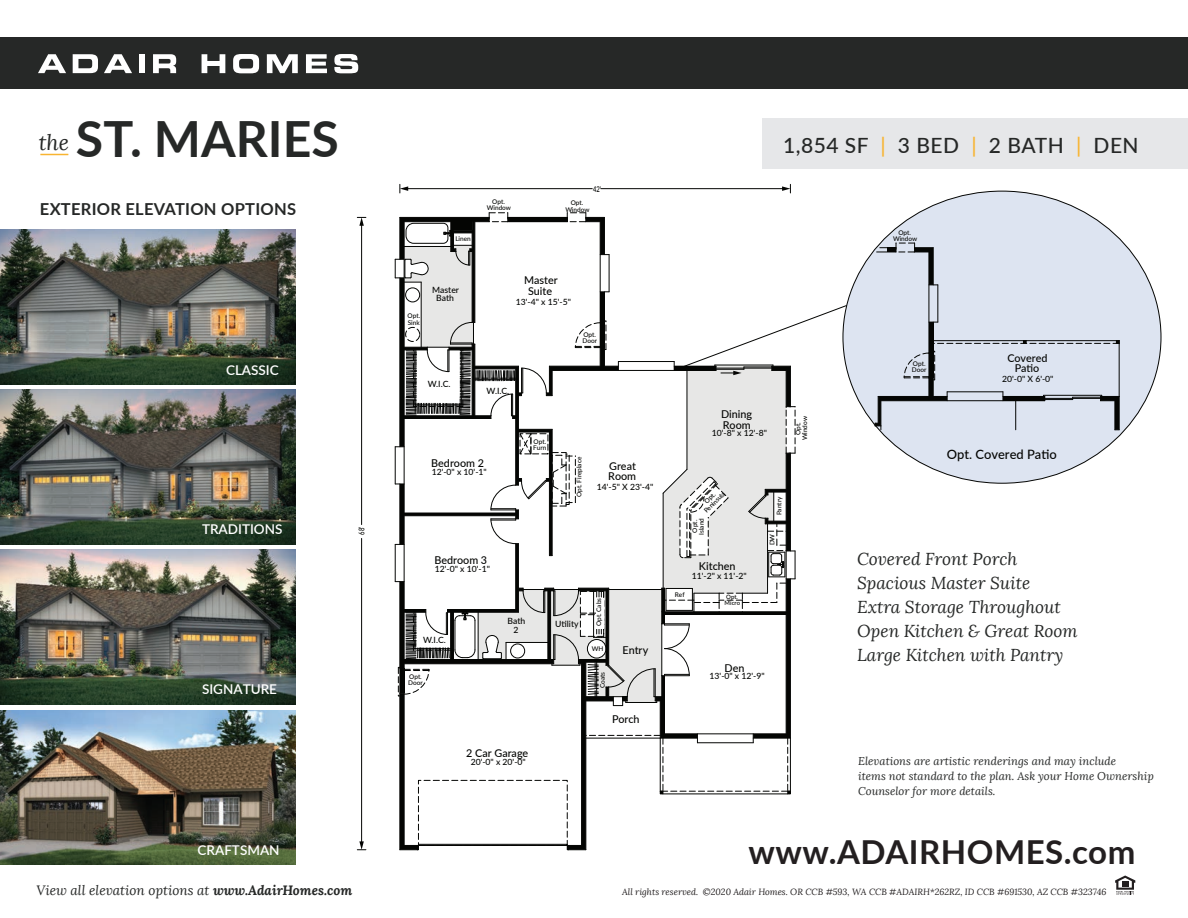
<style>
.page{position:relative;width:1188px;height:918px;background:#fff}
.page>*{position:absolute;margin:0;border:0;box-sizing:border-box;transform-origin:0 0}
.t1{font:700 49.95px "Lato";color:#262827}
.t2{font:700 33px "Lato";letter-spacing:.015em;color:#231f20}
.t3{font:italic 21.6px "Lora";color:#262827}
.t4{font:500 21px "Lato";letter-spacing:.025em;color:#262827}
.t5{font:italic 17.25px/24px "Lora";color:#262827}
.t6{font:700 16.5px "Lato";letter-spacing:.015em;color:#262827}
.t7{font:italic 13.5px "Lora";color:#262827}
.t8{font:600 13.5px "Lato";color:#fff}
.t9{font:500 12.9px "Lato";color:#040503}
.t10{font:italic 11.25px/15px "Lora";color:#262827}
.t11{font:500 10.8px/10.8px "Lato";color:#040503;text-align:center}
.t12{font:italic 9px "Lora";color:#231f20}
.t13{font:500 8.55px/8.6px "Lato";color:#040503;text-align:center}
.t14{font:500 7.95px "Lato";color:#040503;scale:.73 1}
.t15{font:500 6.45px/6.4px "Lato";color:#040503;text-align:center}
.t16{font:500 6px/6px "Lato";color:#040503}
.s1{font-weight:700}
.s2{color:#f8b431}
</style>
<div class="page">
<div style="left:762px;top:118px;width:426px;height:52px;background:#e6e7e9"></div>
<svg style="left:40px;top:154px;width:28px;height:1px"></svg>
<svg style="left:1115px;top:876px;width:20px;height:19px"></svg>
<div style="left:0;top:37px;width:1188px;height:52px;background:#262827"></div>
<svg style="left:38px;top:54px;width:28px;height:19px"></svg>
<svg style="left:73px;top:54px;width:25px;height:19px"></svg>
<svg style="left:104px;top:54px;width:28px;height:19px"></svg>
<div style="left:139px;top:54px;width:6px;height:19px;background:#fff"></div>
<svg style="left:153px;top:54px;width:23px;height:19px"></svg>
<svg style="left:202px;top:54px;width:23px;height:19px"></svg>
<svg style="left:233px;top:54px;width:26px;height:19px"></svg>
<svg style="left:267px;top:54px;width:31px;height:19px"></svg>
<svg style="left:306px;top:54px;width:21px;height:19px"></svg>
<svg style="left:334px;top:54px;width:24px;height:19px"></svg>
<img style="left:0;top:230px;width:296px;height:154px">
<img style="left:0;top:390px;width:296px;height:154px">
<img style="left:0;top:550px;width:296px;height:154px">
<img style="left:0;top:710px;width:296px;height:155px">
<hr style="left:601px;top:188px;width:183px;height:1px;background:#040503">
<svg style="left:782px;top:184px;width:9px;height:9px"></svg>
<hr style="left:407px;top:188px;width:185px;height:1px;background:#040503">
<svg style="left:399px;top:184px;width:9px;height:9px"></svg>
<hr style="left:361px;top:224px;width:1px;height:301px;background:#040503">
<svg style="left:357px;top:217px;width:9px;height:9px"></svg>
<hr style="left:361px;top:538px;width:1px;height:305px;background:#040503">
<svg style="left:357px;top:841px;width:9px;height:9px"></svg>
<svg style="left:395px;top:212px;width:453px;height:638px"></svg>
<div style="left:843px;top:191px;width:318px;height:292px;background:#dde4f1;border-radius:50%"></div>
<div style="left:1003px;top:396px;width:42px;height:5px;background:#040503"></div>
<hr style="left:929px;top:322px;width:4px;height:31px;background:#040503">
<svg style="left:1015px;top:401px;width:1px;height:29px"></svg>
<hr style="left:1119px;top:341px;width:1px;height:55px;background:#040503">
<hr style="left:881px;top:400px;width:164px;height:1px;background:#040503">
<hr style="left:947px;top:391px;width:56px;height:1px;background:#040503">
<hr style="left:1119px;top:396px;width:1px;height:34px;background:#040503">
<hr style="left:937px;top:285px;width:1px;height:37px;background:#040503">
<svg style="left:875px;top:351px;width:73px;height:79px"></svg>
<svg style="left:934px;top:340px;width:186px;height:4px"></svg>
<hr style="left:933px;top:322px;width:1px;height:31px;background:#040503">
<hr style="left:929px;top:252px;width:1px;height:101px;background:#040503">
<svg style="left:877px;top:243px;width:61px;height:43px"></svg>
<svg style="left:1043px;top:395px;width:76px;height:35px"></svg>
<h3 class="t3" style="left:39px;top:129px;width:32px">the</h3>
<h1 class="t1" style="left:76px;top:102px;width:264px">ST. MARIES</h1>
<h3 class="t6" style="left:40px;top:197px;width:258px">EXTERIOR ELEVATION OPTIONS</h3>
<h3 class="t8" style="left:226px;top:360px;width:54px">CLASSIC</h3>
<h3 class="t8" style="left:202px;top:519px;width:82px">TRADITIONS</h3>
<h3 class="t8" style="left:202px;top:679px;width:77px">SIGNATURE</h3>
<h3 class="t8" style="left:198px;top:840px;width:84px">CRAFTSMAN</h3>
<p class="t14" style="left:356px;top:535px;width:12px;rotate:-90deg">68'</p>
<h3 class="t7" style="left:37px;top:882px;width:317px">View all elevation options at <span class="s1">www.AdairHomes.com</span></h3>
<p class="t15" style="left:455px;top:235px;width:17px">Linen</p>
<p class="t15" style="left:408px;top:313px;width:14px;text-align:left">Opt.<br>Sink</p>
<p class="t13" style="left:432px;top:285px;width:28px">Master<br>Bath</p>
<p class="t13" style="left:428px;top:379px;width:24px">W.I.C.</p>
<p class="t15" style="left:487px;top:198px;width:26px">Opt.<br>Window</p>
<p class="t14" style="left:593px;top:183px;width:12px">42'</p>
<p class="t15" style="left:565px;top:199px;width:26px">Opt.<br>Window</p>
<p class="t11" style="left:524px;top:274px;width:35px">Master<br>Suite</p>
<p class="t13" style="left:516px;top:297px;width:57px">13'-4" x 15'-5"</p>
<p class="t15" style="left:582px;top:331px;width:16px;text-align:left">Opt.<br>Door</p>
<p class="t13" style="left:487px;top:386px;width:24px">W.I.C.</p>
<p class="t15" style="left:533px;top:438px;width:15px;text-align:left">Opt.<br>Furn</p>
<p class="t15" style="left:576px;top:497px;width:41px;rotate:-90deg">Opt. Fireplace</p>
<p class="t11" style="left:431px;top:458px;width:54px">Bedroom 2</p>
<p class="t11" style="left:608px;top:460px;width:29px;text-align:left">Great<br>Room</p>
<p class="t13" style="left:432px;top:467px;width:57px">12'-0" x 10'-1"</p>
<p class="t13" style="left:597px;top:482px;width:58px">14'-5" X 23'-4"</p>
<p class="t11" style="left:434px;top:555px;width:54px">Bedroom 3</p>
<p class="t13" style="left:435px;top:564px;width:57px">12'-0" x 10'-1"</p>
<p class="t13" style="left:423px;top:635px;width:24px">W.I.C.</p>
<p class="t15" style="left:408px;top:673px;width:16px;text-align:left">Opt.<br>Door</p>
<p class="t13" style="left:507px;top:617px;width:19px">Bath<br>2</p>
<p class="t11" style="left:466px;top:747px;width:64px">2 Car Garage</p>
<p class="t13" style="left:471px;top:758px;width:57px">20'-0" x 20'-0"</p>
<p class="t13" style="left:555px;top:619px;width:25px">Utility</p>
<p class="t15" style="left:595px;top:626px;width:30px;rotate:-90deg">Opt. Cabs</p>
<p class="t15" style="left:592px;top:645px;width:13px">WH</p>
<p class="t15" style="left:599px;top:688px;width:18px;rotate:-90deg">Coats</p>
<p class="t11" style="left:622px;top:644px;width:27px">Entry</p>
<p class="t11" style="left:612px;top:714px;width:29px">Porch</p>
<h3 class="t4" style="left:783px;top:130px;width:357px">1,854 SF <span class="s2">|</span> 3 BED <span class="s2">|</span> 2 BATH <span class="s2">|</span> DEN</h3>
<p class="t11" style="left:721px;top:408px;width:33px;text-align:left">Dining<br>Room</p>
<p class="t13" style="left:712px;top:429px;width:57px">10'-8" x 12'-8"</p>
<p class="t15" style="left:795px;top:440px;width:26px;rotate:-90deg">Opt.<br>Window</p>
<p class="t15" style="left:698px;top:505px;width:29px;rotate:-45deg">Opt.<br>Peninsula</p>
<p class="t15" style="left:691px;top:535px;width:18px;rotate:-90deg">Opt.<br>Island</p>
<p class="t11" style="left:699px;top:561px;width:38px">Kitchen</p>
<p class="t13" style="left:692px;top:571px;width:57px">11'-2" x 11'-2"</p>
<p class="t15" style="left:675px;top:591px;width:11px">Ref</p>
<p class="t16" style="left:725px;top:593px;width:17px">Opt.<br>Micro</p>
<p class="t15" style="left:776px;top:515px;width:20px;rotate:-90deg">Pantry</p>
<p class="t15" style="left:769px;top:545px;width:13px;rotate:-90deg">DW</p>
<p class="t11" style="left:725px;top:662px;width:21px">Den</p>
<p class="t13" style="left:710px;top:671px;width:57px">13'-0" x 12'-9"</p>
<p class="t15" style="left:893px;top:229px;width:26px">Opt.<br>Window</p>
<p class="t15" style="left:912px;top:360px;width:16px;text-align:left">Opt.<br>Door</p>
<p class="t11" style="left:1008px;top:352px;width:41px">Covered<br>Patio</p>
<p class="t13" style="left:1002px;top:374px;width:53px">20'-0" X 6'-0"</p>
<h3 class="t9" style="left:947px;top:445px;width:111px">Opt. Covered Patio</h3>
<h3 class="t5" style="left:857px;top:547px;width:222px">Covered Front Porch<br>Spacious Master Suite<br>Extra Storage Throughout<br>Open Kitchen &amp; Great Room<br>Large Kitchen with Pantry</h3>
<h3 class="t10" style="left:858px;top:754px;width:297px">Elevations are artistic renderings and may include<br>items not standard to the plan. Ask your Home Ownership<br>Counselor for more details.</h3>
<h2 class="t2" style="left:748px;top:827px;width:388px">www.ADAIRHOMES.com</h2>
<p class="t12" style="left:622px;top:886px;width:486px">All rights reserved. ©2020 Adair Homes. OR CCB #593, WA CCB #ADAIRH*262RZ, ID CCB #691530, AZ CCB #323746</p>
</div>
